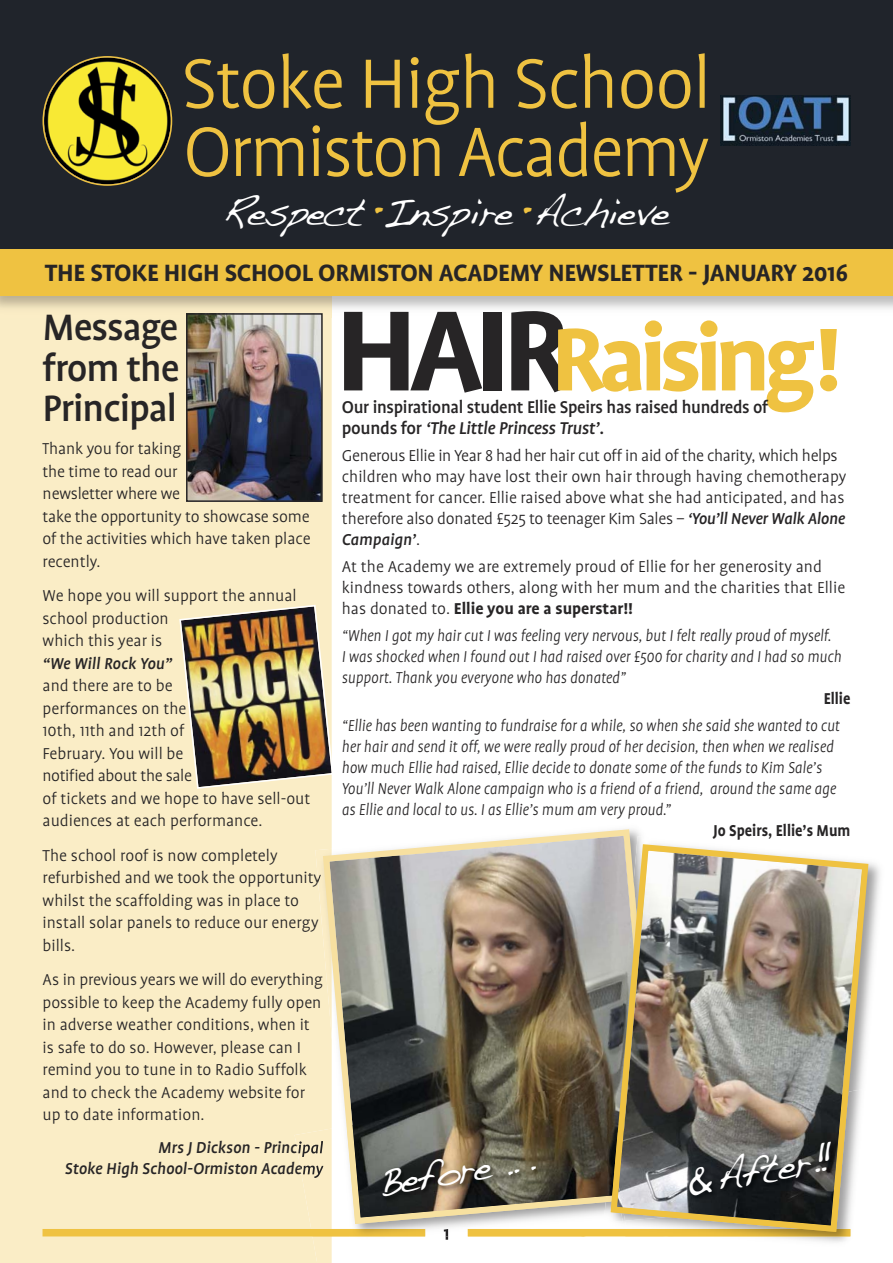
<style>
.page{position:relative;width:893px;height:1263px;background:#fff}
.page>*{position:absolute;margin:0;border:0;box-sizing:border-box;transform-origin:0 0}
.t1{font:700 102px "Profile";letter-spacing:-.065em;color:#efc241;scale:1.04 1}
.t2{font:300 79.8px/68.1px "Profile";letter-spacing:-.03em;color:#efc241}
.t3{font:500 42px/40.5px "Profile";letter-spacing:-.025em;color:#272526;text-align:justify}
.t4{font:39.9px "Handwriting Dakota";letter-spacing:-.06em;color:#fff}
.t5{font:700 27px "Profile";letter-spacing:-.01em;color:#272526}
.t6{font:500 19.5px/21px "Profile";letter-spacing:-.015em;color:#272526}
.t7{font:300 18px/22.5px "Profile";color:#272526}
.t8{font:italic 300 18px/21px "Profile";color:#272526;scale:.9 1}
.t9{font:300 18px/22.5px "Profile";color:#272526;scale:.9 1}
.t10{font:italic 500 18px/21px "Profile";color:#272526;text-align:right}
.t11{font:700 18px "Profile";color:#272526;scale:.9 1}
.s1{color:#efc241}
.s2{font-size:130.5px;color:#272526}
.s3{font-style:italic}
.s4{font-weight:500;font-style:italic}
.s5{font-weight:700}
</style>
<div class="page">
<div style="left:0;top:318px;width:332px;height:945px;background:#faedc6"></div>
<div style="left:0;top:0;width:893px;height:296px;background:#efc241"></div>
<div style="left:0;top:0;width:893px;height:249px;background:#20242b"></div>
<div style="left:43px;top:1229px;width:382px;height:7px;background:#efc241"></div>
<svg style="left:42px;top:56px;width:130px;height:130px"></svg>
<img style="left:721px;top:95px;width:129px;height:50px">
<img style="left:315px;top:849px;width:5px;height:188px">
<img style="left:320px;top:826px;width:321px;height:301px">
<img style="left:872px;top:863px;width:8px;height:100px">
<img style="left:607px;top:841px;width:265px;height:394px">
<img style="left:189px;top:316px;width:131px;height:183px">
<div style="left:186px;top:313px;width:137px;height:189px;border:2px solid #272526"></div>
<img style="left:178px;top:604px;width:154px;height:186px">
<img style="left:295px;top:1127px;width:37px;height:102px">
<img style="left:312px;top:1236px;width:20px;height:27px">
<img style="left:296px;top:1141px;width:14px;height:15px">
<img style="left:606px;top:1231px;width:5px;height:5px">
<img style="left:340px;top:1126px;width:266px;height:114px">
<svg style="left:444px;top:1229px;width:4px;height:11px"></svg>
<img style="left:468px;top:1229px;width:62px;height:5px">
<img style="left:347px;top:1125px;width:259px;height:99px">
<img style="left:352px;top:1081px;width:258px;height:136px">
<img style="left:603px;top:1229px;width:20px;height:2px">
<img style="left:604px;top:1201px;width:2px;height:21px">
<img style="left:606px;top:1150px;width:5px;height:45px">
<img style="left:611px;top:1172px;width:3px;height:23px">
<img style="left:855px;top:1083px;width:17px;height:152px">
<img style="left:668px;top:1088px;width:200px;height:154px">
<img style="left:624px;top:1229px;width:226px;height:7px">
<img style="left:611px;top:1132px;width:4px;height:9px">
<img style="left:623px;top:1092px;width:225px;height:140px">
<img style="left:615px;top:1131px;width:4px;height:32px">
<img style="left:619px;top:1093px;width:223px;height:132px">
<img style="left:607px;top:1134px;width:4px;height:16px">
<img style="left:610px;top:1141px;width:5px;height:31px">
<svg style="left:606px;top:1195px;width:20px;height:35px"></svg>
<img style="left:614px;top:1163px;width:5px;height:32px">
<img style="left:618px;top:1186px;width:5px;height:21px">
<h2 class="t2" style="left:182px;top:55px;width:531px">Stoke High School<br>Ormiston Academy</h2>
<h3 class="t4" style="left:223px;top:188px;width:449px">Respect <span class="s1">•</span>Inspire <span class="s1">•</span>Achieve</h3>
<h3 class="t5" style="left:45px;top:263px;width:805px">THE STOKE HIGH SCHOOL ORMISTON ACADEMY NEWSLETTER - JANUARY 2016</h3>
<h3 class="t3" style="left:43px;top:310px;width:139px">Message from the Principal</h3>
<p class="t9" style="left:43px;top:439px;width:299px">Thank you for taking<br>the time to read our<br>newsletter where we<br>take the opportunity to showcase some of the activities which have taken place recently.</p>
<p class="t7" style="left:43px;top:586px;width:256px">We hope you will support the annual school production<br>which this year is</p>
<p class="t10" style="left:43px;top:654px;width:131px">“We Will Rock You”</p>
<p class="t7" style="left:43px;top:676px;width:269px">and there are to be<br>performances on the<br>10th, 11th and 12th of<br>February. You will be<br>notified about the sale<br>of tickets and we hope to have sell-out audiences at each performance.</p>
<p class="t7" style="left:43px;top:845px;width:280px">The school roof is now completely refurbished and we took the opportunity whilst the scaffolding was in place to install solar panels to reduce our energy bills.</p>
<p class="t7" style="left:43px;top:970px;width:282px">As in previous years we will do everything possible to keep the Academy fully open in adverse weather conditions, when it is safe to do so. However, please can I remind you to tune in to Radio Suffolk and to check the Academy website for up to date information.</p>
<p class="t10" style="left:65px;top:1138px;width:260px">Mrs J Dickson - Principal<br>Stoke High School-Ormiston Academy</p>
<h1 class="t1" style="left:335px;top:321px;width:488px"><span class="s2">HAIR</span>Raising!</h1>
<p class="t6" style="left:342px;top:398px;width:428px">Our inspirational student Ellie Speirs has raised hundreds of pounds for <span class="s3">‘The Little Princess Trust’</span>.</p>
<p class="t7" style="left:342px;top:446px;width:506px;line-height:21px">Generous Ellie in Year 8 had her hair cut off in aid of the charity, which helps children who may have lost their own hair through having chemotherapy treatment for cancer. Ellie raised above what she had anticipated, and has therefore also donated £525 to teenager Kim Sales – <span class="s4">‘You’ll Never Walk Alone Campaign’</span>.</p>
<p class="t7" style="left:342px;top:557px;width:505px;line-height:21px">At the Academy we are extremely proud of Ellie for her generosity and kindness towards others, along with her mum and the charities that Ellie has donated to. <span class="s5">Ellie you are a superstar!!</span></p>
<p class="t8" style="left:342px;top:626px;width:557px">“When I got my hair cut I was feeling very nervous, but I felt really proud of myself.<br>I was shocked when I found out I had raised over £500 for charity and I had so much support. Thank you everyone who has donated”</p>
<p class="t11" style="left:824px;top:692px;width:31px">Ellie</p>
<p class="t8" style="left:342px;top:716px;width:555px">“Ellie has been wanting to fundraise for a while, so when she said she wanted to cut her hair and send it off, we were really proud of her decision, then when we realised how much Ellie had raised, Ellie decide to donate some of the funds to Kim Sale’s You’ll Never Walk Alone campaign who is a friend of a friend, around the same age as Ellie and local to us. I as Ellie’s mum am very proud.”</p>
<p class="t11" style="left:713px;top:824px;width:154px">Jo Speirs, Ellie’s Mum</p>
<h3 class="t4" style="left:373px;top:1161px;width:161px;rotate:-10deg">Before .. .</h3>
<h3 class="t4" style="left:681px;top:1159px;width:152px;rotate:-10deg">&amp; After!!</h3>
</div>
